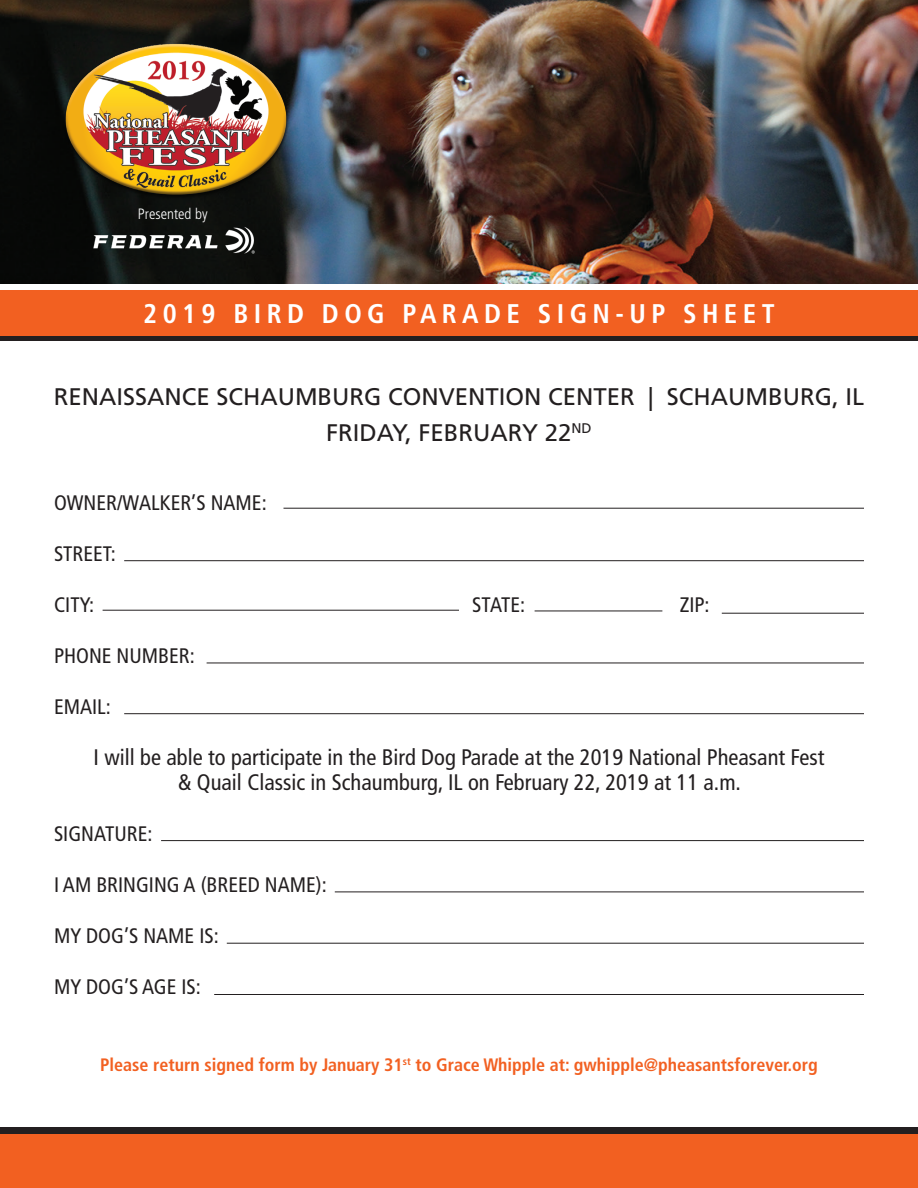
<style>
.page{position:relative;width:918px;height:1188px;background:#fff}
.page>*{position:absolute;margin:0;border:0;box-sizing:border-box;transform-origin:0 0}
.t1{font:700 condensed 27px "Frutiger LT Std";letter-spacing:.2em;color:#fff}
.t2{font:24px/36px "Frutiger LT Std";color:#231f20;text-align:center}
.t3{font:condensed 22.5px/25.5px "Frutiger LT Std";color:#231f20;text-align:center}
.t4{font:condensed 21px "Frutiger LT Std";color:#231f20}
.t5{font:700 condensed 18px "Frutiger LT Std";color:#f26021}
.t6{font:300 condensed 15px "Frutiger LT Std";color:#fff}
</style>
<div class="page">
<div style="left:0;top:1127px;width:918px;height:39px;background:#231f20"></div>
<svg style="left:0;top:335px;width:918px;height:6px;background:#452920"></svg>
<img style="left:0;top:0;width:918px;height:284px">
<div style="left:0;top:290px;width:918px;height:45px;background:#f26021"></div>
<hr style="left:284px;top:508px;width:580px;height:1px;background:#231f20">
<hr style="left:124px;top:560px;width:740px;height:1px;background:#231f20">
<hr style="left:103px;top:610px;width:356px;height:1px;background:#231f20">
<hr style="left:207px;top:663px;width:657px;height:1px;background:#231f20">
<hr style="left:722px;top:613px;width:142px;height:1px;background:#231f20">
<hr style="left:124px;top:713px;width:740px;height:1px;background:#231f20">
<hr style="left:161px;top:840px;width:703px;height:1px;background:#231f20">
<hr style="left:227px;top:943px;width:637px;height:1px;background:#231f20">
<hr style="left:214px;top:994px;width:650px;height:1px;background:#231f20">
<img style="left:54px;top:35px;width:245px;height:167px">
<img style="left:79px;top:220px;width:187px;height:37px">
<hr style="left:335px;top:892px;width:529px;height:1px;background:#231f20">
<hr style="left:535px;top:611px;width:127px;height:1px;background:#231f20">
<div style="left:0;top:1134px;width:918px;height:54px;background:#f26021"></div>
<p class="t6" style="left:138px;top:206px;width:71px">Presented by</p>
<p class="t1" style="left:143px;top:298px;width:633px">2019 BIRD DOG PARADE SIGN-UP SHEET</p>
<p class="t2" style="left:54px;top:378px;width:812px">RENAISSANCE SCHAUMBURG CONVENTION CENTER | SCHAUMBURG, IL<br>FRIDAY, FEBRUARY 22<sup>ND</sup></p>
<p class="t4" style="left:54px;top:490px;width:214px">OWNER/WALKER’S NAME:</p>
<p class="t4" style="left:54px;top:541px;width:63px">STREET:</p>
<p class="t4" style="left:54px;top:592px;width:42px">CITY:</p>
<p class="t4" style="left:472px;top:592px;width:54px">STATE:</p>
<p class="t4" style="left:680px;top:592px;width:31px">ZIP:</p>
<p class="t4" style="left:54px;top:643px;width:142px">PHONE NUMBER:</p>
<p class="t4" style="left:54px;top:694px;width:58px">EMAIL:</p>
<p class="t3" style="left:94px;top:744px;width:732px">I will be able to participate in the Bird Dog Parade at the 2019 National Pheasant Fest &amp; Quail Classic in Schaumburg, IL on February 22, 2019 at 11 a.m.</p>
<p class="t4" style="left:54px;top:822px;width:100px">SIGNATURE:</p>
<p class="t4" style="left:54px;top:873px;width:274px">I AM BRINGING A (BREED NAME):</p>
<p class="t4" style="left:54px;top:924px;width:166px">MY DOG’S NAME IS:</p>
<p class="t4" style="left:54px;top:975px;width:148px">MY DOG’S AGE IS:</p>
<p class="t5" style="left:100px;top:1054px;width:719px">Please return signed form by January 31<sup>st</sup> to Grace Whipple at: gwhipple@pheasantsforever.org</p>
</div>
